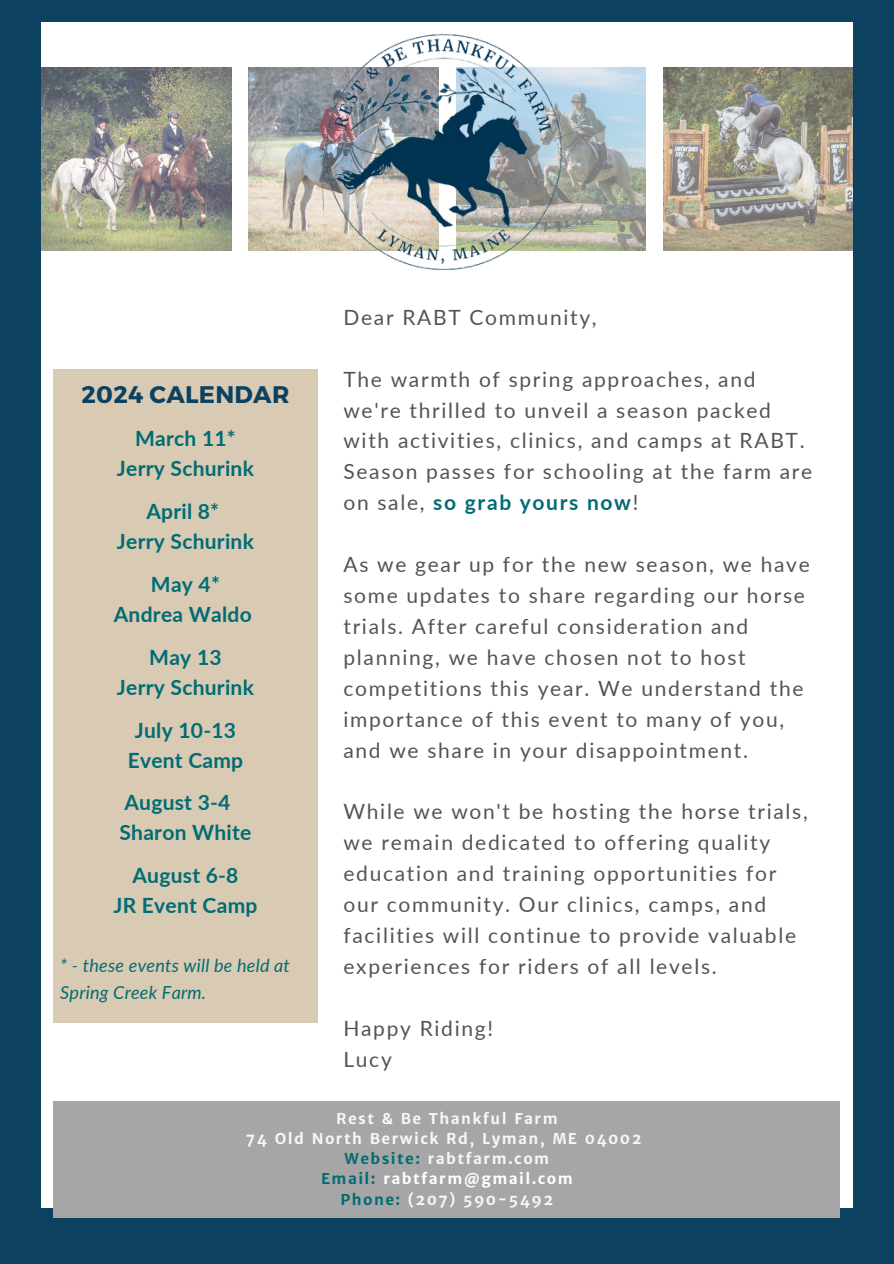
<style>
.page{position:relative;width:894px;height:1264px;background:#fff}
.page>*{position:absolute;margin:0;border:0;box-sizing:border-box;transform-origin:0 0}
.t1{font:700 24px "Montserrat";letter-spacing:.01em;color:#0c4160}
.t2{font:21px/30.9px "Lato";letter-spacing:.08em;color:#545454}
.t3{font:700 21px/30px "Lato";letter-spacing:.01em;color:#006c73;text-align:center}
.t4{font:italic 18px/27px "Lato";letter-spacing:.01em;color:#006c73}
.t5{font:700 15px "Merriweather Sans";letter-spacing:.095em;color:#f7f7f7}
.t6{font:700 15px "Merriweather Sans";letter-spacing:.095em;color:#fff}
.s1{font-weight:700;color:#006c73}
.s2{color:#006c73}
</style>
<div class="page">
<div style="left:0;top:0;width:893px;height:1263px;background:#0c4160"></div>
<div style="left:42px;top:22px;width:810px;height:1185px;background:#fff"></div>
<div style="left:54px;top:369px;width:263px;height:653px;background:#d9cab3"></div>
<img style="left:575px;top:67px;width:70px;height:184px">
<img style="left:249px;top:67px;width:69px;height:184px">
<img style="left:42px;top:67px;width:189px;height:184px">
<img style="left:663px;top:67px;width:189px;height:184px">
<img style="left:318px;top:33px;width:257px;height:237px">
<div style="left:54px;top:1101px;width:786px;height:116px;background:#a6a6a6"></div>
<h2 class="t1" style="left:81px;top:379px;width:209px">2024 CALENDAR</h2>
<h2 class="t3" style="left:117px;top:423px;width:138px">March 11*<br>Jerry Schurink</h2>
<h2 class="t3" style="left:117px;top:496px;width:138px">April 8*<br>Jerry Schurink</h2>
<h2 class="t3" style="left:114px;top:569px;width:139px">May 4*<br>Andrea Waldo</h2>
<h4 class="t3" style="left:117px;top:641px;width:138px">May 13<br>Jerry Schurink</h4>
<h3 class="t3" style="left:128px;top:714px;width:117px">July 10-13<br>Event Camp</h3>
<h3 class="t3" style="left:119px;top:787px;width:133px;text-align:left">August 3-4<br>Sharon White</h3>
<h3 class="t3" style="left:113px;top:860px;width:145px">August 6-8<br>JR Event Camp</h3>
<h3 class="t4" style="left:60px;top:951px;width:231px">* - these events will be held at<br>Spring Creek Farm.</h3>
<p class="t2" style="left:343px;top:301px;width:255px">Dear RABT Community,</p>
<p class="t2" style="left:343px;top:363px;width:470px">The warmth of spring approaches, and we're thrilled to unveil a season packed with activities, clinics, and camps at RABT.<br>Season passes for schooling at the farm are on sale, <span class="s1">so grab yours now</span>!</p>
<p class="t2" style="left:343px;top:548px;width:468px">As we gear up for the new season, we have some updates to share regarding our horse trials. After careful consideration and planning, we have chosen not to host competitions this year. We understand the importance of this event to many of you, and we share in your disappointment.</p>
<p class="t2" style="left:343px;top:795px;width:465px">While we won't be hosting the horse trials, we remain dedicated to offering quality education and training opportunities for our community. Our clinics, camps, and facilities will continue to provide valuable experiences for riders of all levels.</p>
<p class="t2" style="left:343px;top:1012px;width:151px">Happy Riding!<br>Lucy</p>
<p class="t5" style="left:336px;top:1108px;width:223px">Rest &amp; Be Thankful Farm</p>
<h1 class="t5" style="left:246px;top:1129px;width:397px">74 Old North Berwick Rd, Lyman, ME 04002</h1>
<h2 class="t5" style="left:344px;top:1149px;width:206px"><span class="s2">Website:</span> rabtfarm.com</h2>
<h2 class="t6" style="left:321px;top:1169px;width:253px"><span class="s2">Email:</span> rabtfarm@gmail.com</h2>
<h2 class="t5" style="left:340px;top:1189px;width:214px"><span class="s2">Phone:</span> (207) 590-5492</h2>
</div>
